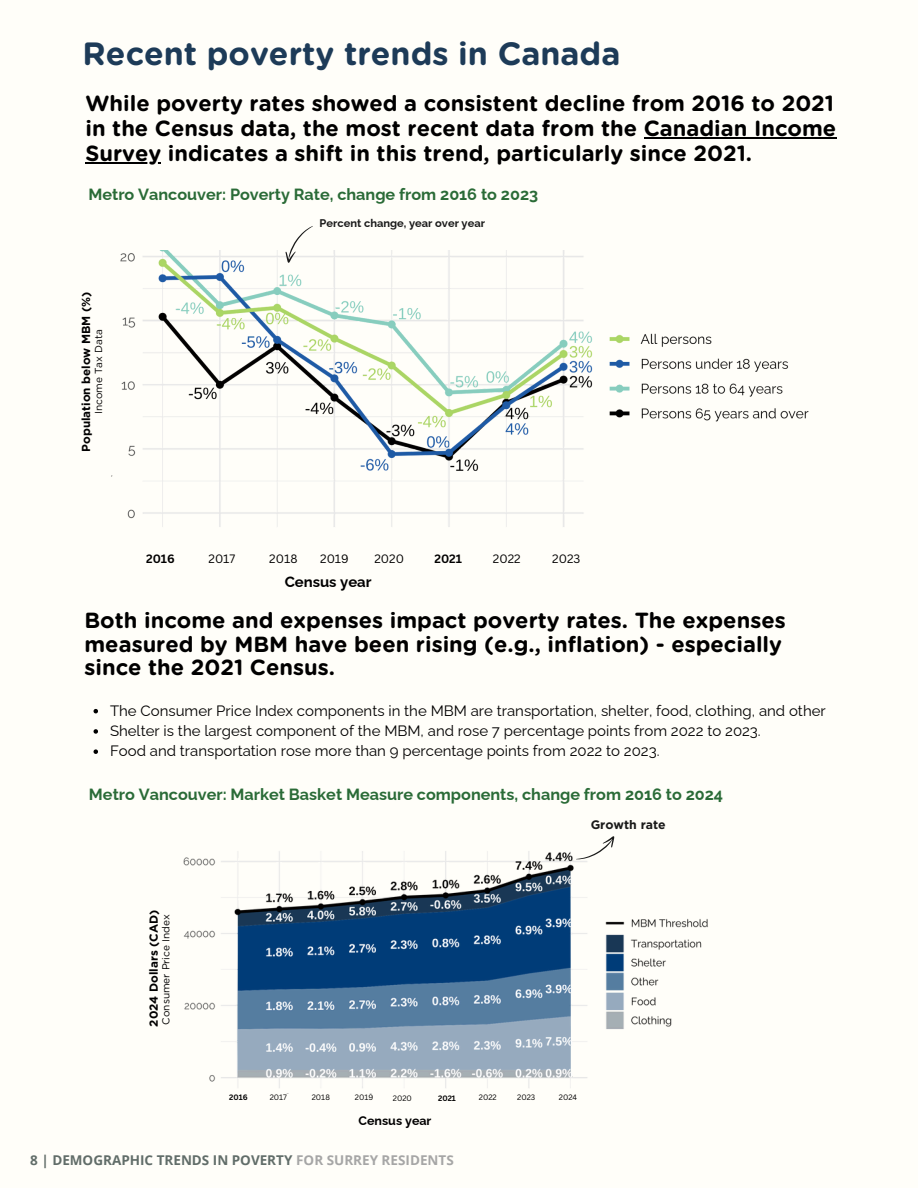
<style>
.page{position:relative;width:918px;height:1188px;background:#fffef9}
.page>*{position:absolute;margin:0;border:0;box-sizing:border-box;transform-origin:0 0}
.t1{font:700 32.25px "Gotham Rounded";color:#1d3b58}
.t2{font:700 21.9px/23.7px "Gotham Rounded";color:#000}
.t3{font:700 16.2px "Raleway";color:#2a6b37}
.t4{font:15px "Raleway";color:#000}
.t5{font:700 14.85px "Raleway";color:#000}
.t6{font:700 13.5px "Open Sans";color:#616d69}
.t7{font:700 12.45px "Raleway";color:#000}
.t8{font:700 12.3px "Gotham";color:#1a1a1a}
.t9{font:11.85px "Canva Sans";color:#000}
.t10{font:700 11.85px "Canva Sans";color:#000}
.t11{font:700 11.7px "Gotham";color:#000}
.t12{font:700 11.1px "Raleway";color:#1a1a1a}
.t13{font:10.2px "Gotham";color:#000}
.t14{font:7.65px "Canva Sans";color:#000}
.t15{font:700 7.65px "Canva Sans";color:#000}
.s1{color:#a6a6a6}
</style>
<div class="page">
<img style="left:183px;top:851px;width:525px;height:237px">
<img style="left:111px;top:251px;width:698px;height:276px">
<svg style="left:576px;top:836px;width:40px;height:34px"></svg>
<hr style="left:644px;top:137px;width:192px;height:1px;background:#000">
<hr style="left:85px;top:162px;width:76px;height:1px;background:#000">
<svg style="left:94px;top:709px;width:4px;height:4px"></svg>
<svg style="left:94px;top:729px;width:4px;height:5px"></svg>
<svg style="left:94px;top:749px;width:4px;height:5px"></svg>
<svg style="left:284px;top:226px;width:31px;height:37px"></svg>
<p class="t1" style="left:83px;top:39px;width:539px">Recent poverty trends in Canada</p>
<h2 class="t2" style="left:85px;top:92px;width:752px;line-height:24.8px">While poverty rates showed a consistent decline from 2016 to 2021 in the Census data, the most recent data from the Canadian Income</h2>
<h3 class="t2" style="left:85px;top:142px;width:668px">Survey indicates a shift in this trend, particularly since 2021.</h3>
<p class="t3" style="left:88px;top:185px;width:451px">Metro Vancouver: Poverty Rate, change from 2016 to 2023</p>
<p class="t11" style="left:79px;top:452px;width:161px;rotate:-90deg">Population below MBM (%)</p>
<h6 class="t13" style="left:92px;top:414px;width:87px;rotate:-90deg">Income Tax Data</h6>
<p class="t12" style="left:320px;top:217px;width:167px">Percent change, year over year</p>
<h3 class="t10" style="left:146px;top:551px;width:30px">2016</h3>
<p class="t9" style="left:209px;top:551px;width:28px">2017</p>
<h6 class="t9" style="left:269px;top:551px;width:30px">2018</h6>
<p class="t9" style="left:320px;top:551px;width:30px">2019</p>
<p class="t9" style="left:375px;top:551px;width:31px">2020</p>
<p class="t10" style="left:434px;top:551px;width:29px">2021</p>
<p class="t9" style="left:493px;top:551px;width:29px">2022</p>
<p class="t5" style="left:285px;top:573px;width:88px">Census year</p>
<p class="t9" style="left:552px;top:551px;width:30px">2023</p>
<p class="t2" style="left:85px;top:610px;width:703px">Both income and expenses impact poverty rates. The expenses measured by MBM have been rising (e.g., inflation) - especially since the 2021 Census.</p>
<p class="t4" style="left:110px;top:702px;width:717px">The Consumer Price Index components in the MBM are transportation, shelter, food, clothing, and other</p>
<p class="t4" style="left:110px;top:722px;width:652px">Shelter is the largest component of the MBM, and rose 7 percentage points from 2022 to 2023.</p>
<p class="t4" style="left:110px;top:742px;width:551px">Food and transportation rose more than 9 percentage points from 2022 to 2023.</p>
<p class="t3" style="left:89px;top:784px;width:636px">Metro Vancouver: Market Basket Measure components, change from 2016 to 2024</p>
<p class="t8" style="left:591px;top:817px;width:77px">Growth rate</p>
<p class="t11" style="left:147px;top:1027px;width:118px;rotate:-90deg">2024 Dollars (CAD)</p>
<p class="t13" style="left:160px;top:1025px;width:112px;rotate:-90deg">Consumer Price Index</p>
<p class="t15" style="left:229px;top:1092px;width:20px">2016</p>
<p class="t14" style="left:270px;top:1092px;width:19px">2017</p>
<p class="t14" style="left:312px;top:1092px;width:20px">2018</p>
<h3 class="t14" style="left:355px;top:1092px;width:20px">2019</h3>
<h2 class="t14" style="left:393px;top:1092px;width:21px">2020</h2>
<p class="t15" style="left:438px;top:1093px;width:19px">2021</p>
<p class="t14" style="left:479px;top:1092px;width:19px">2022</p>
<p class="t14" style="left:517px;top:1092px;width:20px">2023</p>
<p class="t7" style="left:359px;top:1113px;width:74px">Census year</p>
<p class="t6" style="left:30px;top:1150px;width:425px">8 | DEMOGRAPHIC TRENDS IN POVERTY <span class="s1">FOR SURREY RESIDENTS</span></p>
<p class="t14" style="left:559px;top:1092px;width:20px">2024</p>
</div>
